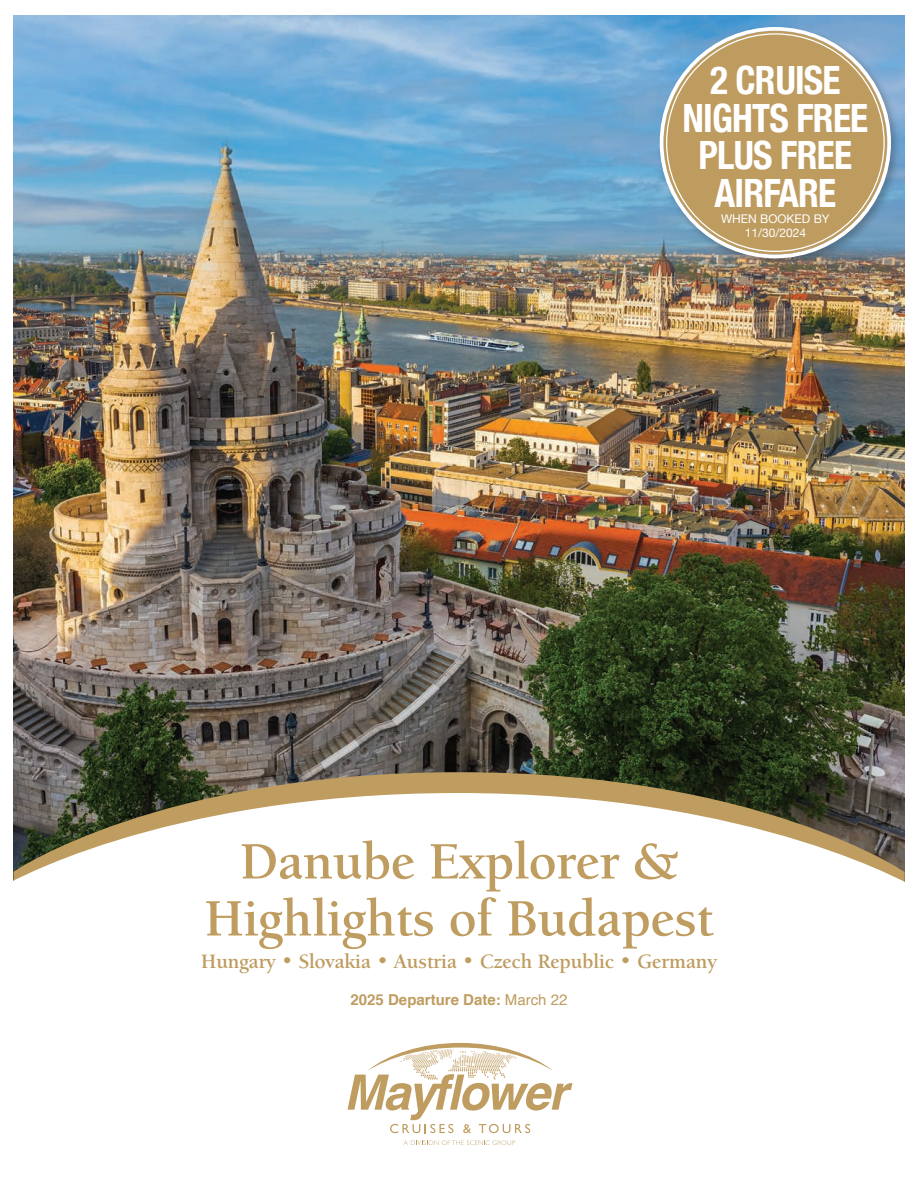
<style>
.page{position:relative;width:918px;height:1188px;background:#fff}
.page>*{position:absolute;margin:0;border:0;box-sizing:border-box;transform-origin:0 0}
.t1{font:700 54px/57px "Berkeley Oldstyle IT Cby BT";color:#bf9c5f;text-align:center}
.t2{font:700 condensed 39px/37.5px "Helvetica Neue";letter-spacing:-.02em;color:#fff;text-align:center;scale:.96 1}
.t3{font:700 21px "Berkeley Oldstyle IT Cby BT";color:#bf9c5f}
.t4{font:700 15px "Helvetica";color:#bf9c5f}
.t5{font:12px/13.5px "Helvetica Neue";color:#fff;text-align:center}
.s1{font-weight:400}
</style>
<div class="page">
<img style="left:14px;top:15px;width:890px;height:757px">
<svg style="left:14px;top:772px;width:890px;height:21px;background:#6b6243"></svg>
<svg style="left:13px;top:793px;width:892px;height:352px"></svg>
<svg style="left:348px;top:1043px;width:224px;height:90px"></svg>
<svg style="left:404px;top:1140px;width:111px;height:5px"></svg>
<div style="left:657px;top:24px;width:245px;height:245px;background:#231f20;opacity:.3"></div>
<div style="left:663px;top:31px;width:224px;height:224px;background:#be9b5f;border-radius:50%"></div>
<h2 class="t2" style="left:682px;top:59px;width:195px">2 CRUISE<br>NIGHTS FREE<br>PLUS FREE<br>AIRFARE</h2>
<p class="t5" style="left:721px;top:213px;width:110px">WHEN BOOKED BY<br>11/30/2024</p>
<h1 class="t1" style="left:205px;top:832px;width:510px">Danube Explorer &amp;<br>Highlights of Budapest</h1>
<p class="t3" style="left:201px;top:949px;width:517px">Hungary • Slovakia • Austria • Czech Republic • Germany</p>
<p class="t4" style="left:351px;top:987px;width:218px">2025 Departure Date: <span class="s1">March 22</span></p>
</div>
